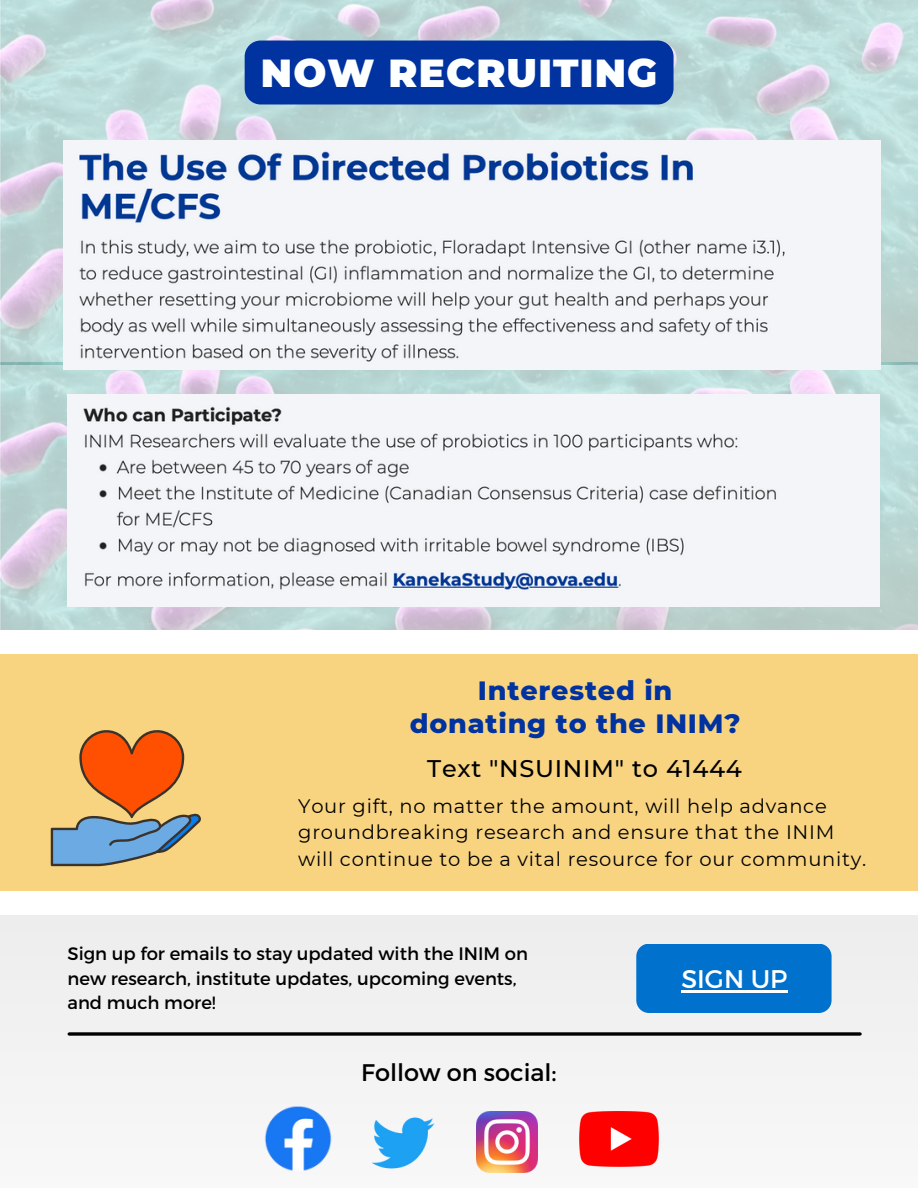
<style>
.page{position:relative;width:918px;height:1188px;background:#fff}
.page>*{position:absolute;margin:0;border:0;box-sizing:border-box;transform-origin:0 0}
.t1{font:900 39px "Montserrat";letter-spacing:.03em;color:#feffff}
.t2{font:800 27px/33.8px "Montserrat";letter-spacing:.03em;color:#0032a0;text-align:center}
.t3{font:25.5px "Montserrat";color:#fff}
.t4{font:500 24px "Montserrat";letter-spacing:.03em;color:#000}
.t5{font:24px "Montserrat";color:#000}
.t6{font:19.5px/26.8px "Montserrat";letter-spacing:.04em;color:#000}
.t7{font:18px/24.8px "Montserrat";color:#000}
</style>
<div class="page">
<div style="left:0;top:915px;width:918px;height:273px;background:#f2f2f2"></div>
<img style="left:580px;top:1111px;width:78px;height:55px">
<img style="left:372px;top:1117px;width:62px;height:52px">
<img style="left:265px;top:1106px;width:67px;height:65px">
<div style="left:636px;top:944px;width:196px;height:69px;background:#0072ce;border-radius:13px"></div>
<hr style="left:681px;top:990px;width:106px;height:2px;background:#fff">
<svg style="left:69px;top:1032px;width:791px;height:4px;background:#252525"></svg>
<img style="left:476px;top:1111px;width:62px;height:62px">
<img style="left:0;top:0;width:918px;height:363px">
<img style="left:0;top:363px;width:918px;height:266px">
<div style="left:0;top:654px;width:918px;height:237px;background:#f8d481"></div>
<svg style="left:51px;top:730px;width:150px;height:136px"></svg>
<img style="left:64px;top:140px;width:816px;height:230px">
<img style="left:68px;top:395px;width:812px;height:211px">
<div style="left:245px;top:41px;width:429px;height:64px;background:#0032a0"></div>
<h1 class="t1" style="left:261px;top:49px;width:398px">NOW RECRUITING</h1>
<h2 class="t2" style="left:410px;top:673px;width:332px">Interested in donating to the INIM?</h2>
<p class="t4" style="left:427px;top:754px;width:316px">Text "NSUINIM" to 41444</p>
<p class="t6" style="left:298px;top:792px;width:570px">Your gift, no matter the amount, will help advance groundbreaking research and ensure that the INIM will continue to be a vital resource for our community.</p>
<p class="t7" style="left:68px;top:940px;width:462px">Sign up for emails to stay updated with the INIM on new research, institute updates, upcoming events, and much more!</p>
<p class="t5" style="left:361px;top:1057px;width:197px">Follow on social:</p>
<h3 class="t3" style="left:681px;top:962px;width:108px">SIGN UP</h3>
</div>
